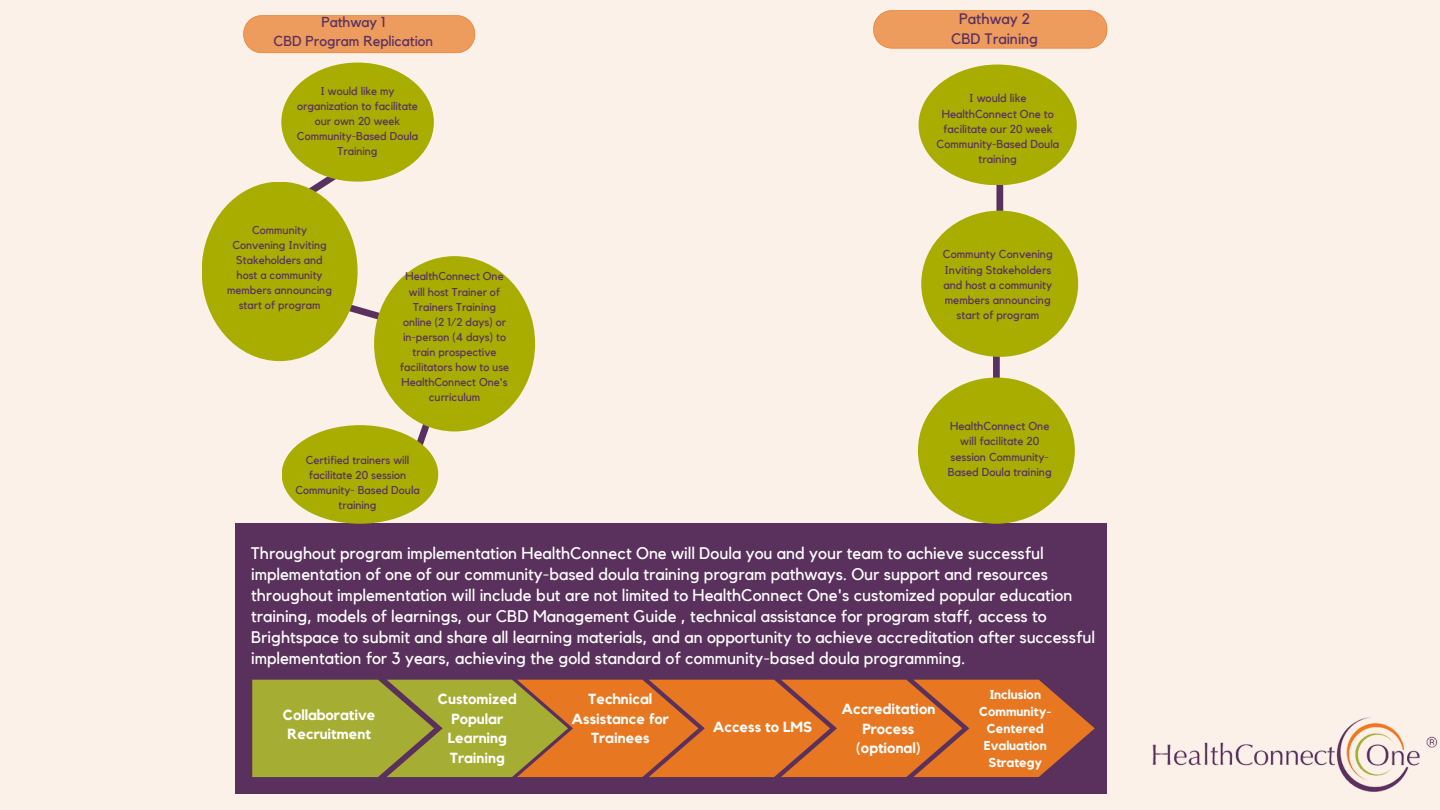
<style>
.page{position:relative;width:1440px;height:810px;background:#fcf1e9}
.page>*{position:absolute;margin:0;border:0;box-sizing:border-box;transform-origin:0 0}
.t1{font:16.8px/21px "Kollektif";color:#fff}
.t2{font:15.1px/20.2px "Kollektif";color:#59315f;text-align:center}
.t3{font:700 14.6px/19.5px "Kollektif";color:#fff;text-align:center}
.t4{font:14.4px/19.2px "Kollektif";color:#59315f;text-align:center}
.t5{font:700 12.9px/17.2px "Kollektif";color:#fff;text-align:center}
.t6{font:11.5px/15.3px "Kollektif";color:#59315f;text-align:center}
.t7{font:11.3px/15.1px "Kollektif";color:#59315f;text-align:center}
</style>
<div class="page">
<div style="left:236px;top:524px;width:871px;height:270px;background:#5a305c"></div>
<svg style="left:252px;top:680px;width:843px;height:97px;background:#c7832b"></svg>
<div style="left:996px;top:169px;width:7px;height:87px;background:#59315f"></div>
<div style="left:993px;top:303px;width:7px;height:87px;background:#59315f"></div>
<svg style="left:873px;top:10px;width:234px;height:39px;background:#ee9d62"></svg>
<div style="left:919px;top:65px;width:158px;height:120px;background:#a8ad00;border-radius:50%"></div>
<div style="left:921px;top:211px;width:157px;height:146px;background:#a8ad00;border-radius:50%"></div>
<div style="left:918px;top:378px;width:157px;height:146px;background:#a8ad00;border-radius:50%"></div>
<svg style="left:237px;top:177px;width:109px;height:46px"></svg>
<svg style="left:243px;top:15px;width:232px;height:38px;background:#ee9d61"></svg>
<svg style="left:315px;top:296px;width:157px;height:225px"></svg>
<div style="left:281px;top:63px;width:153px;height:119px;background:#a8ad00;border-radius:50%"></div>
<div style="left:202px;top:182px;width:156px;height:179px;background:#a8ad00;border-radius:50%"></div>
<div style="left:374px;top:256px;width:161px;height:175px;background:#a8ad00;border-radius:50%"></div>
<div style="left:282px;top:425px;width:156px;height:99px;background:#a8ad00;border-radius:50%"></div>
<img style="left:1152px;top:717px;width:286px;height:75px">
<h2 class="t4" style="left:274px;top:13px;width:161px">Pathway 1<br>CBD Program Replication</h2>
<h1 class="t7" style="left:297px;top:84px;width:123px">I would like my organization to facilitate our own 20 week<br>Community-Based Doula<br>Training</h1>
<p class="t7" style="left:227px;top:222px;width:106px">Community<br>Convening Inviting<br>Stakeholders and host a community members announcing start of program</p>
<h2 class="t7" style="left:400px;top:269px;width:111px">HealthConnect One will host Trainer of<br>Trainers Training online (2 1/2 days) or in-person (4 days) to train prospective facilitators how to use<br>HealthConnect One's curriculum</h2>
<p class="t7" style="left:295px;top:453px;width:126px">Certified trainers will facilitate 20 session<br>Community- Based Doula training</p>
<p class="t2" style="left:951px;top:9px;width:89px">Pathway 2<br>CBD Training</p>
<p class="t6" style="left:937px;top:91px;width:124px">I would like<br>HealthConnect One to facilitate our 20 week<br>Community-Based Doula training</p>
<p class="t6" style="left:943px;top:247px;width:111px">Communty Convening<br>Inviting Stakeholders and host a community members announcing start of program</p>
<p class="t6" style="left:948px;top:419px;width:105px">HealthConnect One will facilitate 20 session Community-<br>Based Doula training</p>
<p class="t1" style="left:251px;top:543px;width:845px">Throughout program implementation HealthConnect One will Doula you and your team to achieve successful implementation of one of our community-based doula training program pathways. Our support and resources throughout implementation will include but are not limited to HealthConnect One's customized popular education training, models of learnings, our CBD Management Guide , technical assistance for program staff, access to Brightspace to submit and share all learning materials, and an opportunity to achieve accreditation after successful implementation for 3 years, achieving the gold standard of community-based doula programming.</p>
<p class="t3" style="left:283px;top:705px;width:94px">Collaborative<br>Recruitment</p>
<h3 class="t3" style="left:438px;top:690px;width:80px">Customized<br>Popular<br>Learning<br>Training</h3>
<p class="t3" style="left:572px;top:690px;width:99px">Technical<br>Assistance for<br>Trainees</p>
<h1 class="t3" style="left:713px;top:718px;width:101px">Access to LMS</h1>
<p class="t3" style="left:841px;top:700px;width:95px">Accreditation<br>Process (optional)</p>
<p class="t5" style="left:979px;top:686px;width:74px">Inclusion<br>Community-<br>Centered<br>Evaluation<br>Strategy</p>
</div>
